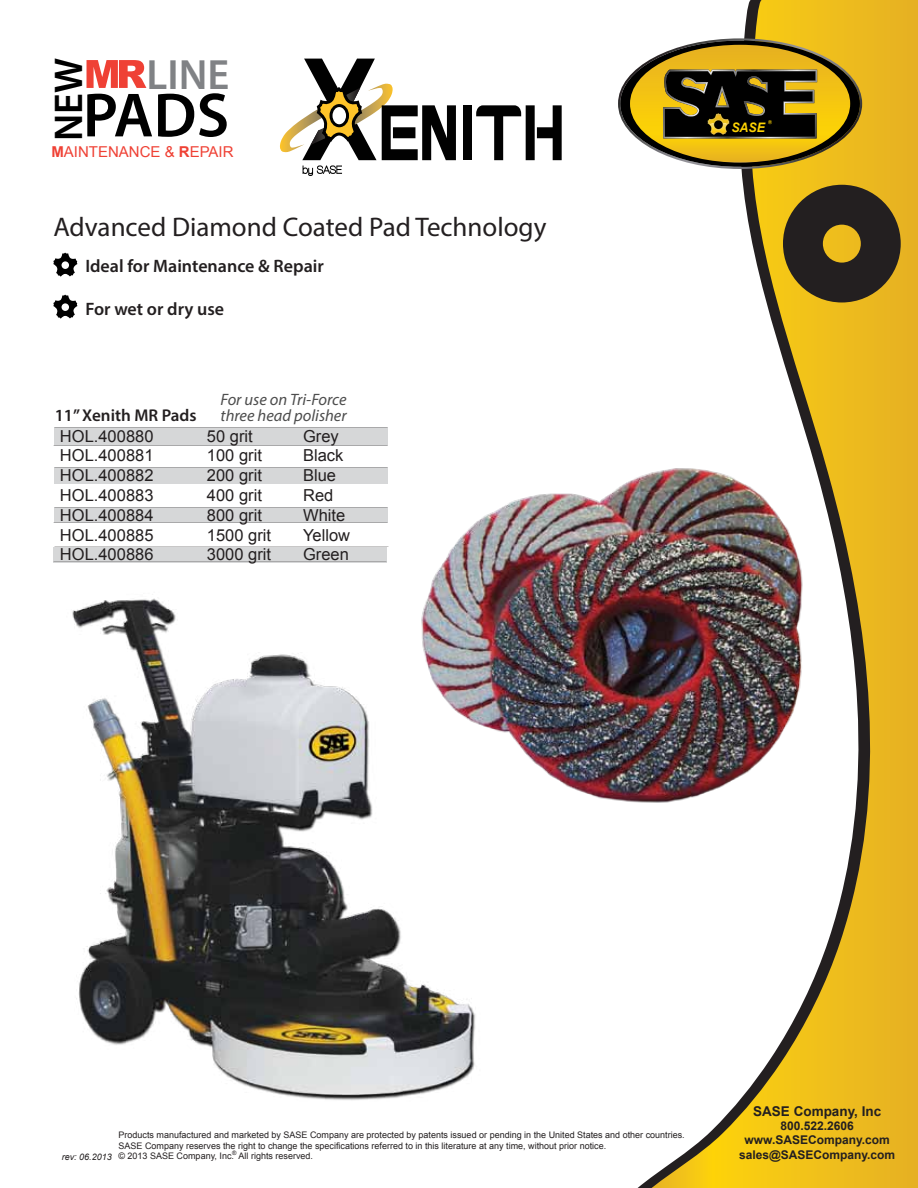
<style>
.page{position:relative;width:918px;height:1188px;background:#fff}
.page>*{position:absolute;margin:0;border:0;box-sizing:border-box;transform-origin:0 0}
.t1{font:600 63px "Myriad Pro";color:#000}
.t2{font:600 42.45px "Myriad Pro";color:#808285}
.t3{font:600 40.35px "Myriad Pro";color:#000}
.t4{font:27px "Myriad Pro";color:#231f20}
.t5{font:600 18px "Myriad Pro";color:#231f20}
.t6{font:600 17.1px "Myriad Pro";color:#231f20}
.t7{font:16.5px/19.8px "Arial";color:#231f20}
.t8{font:italic 16.5px/16.5px "Myriad Pro";color:#4d4d4d}
.t9{font:15px "Arial";color:#ef4135}
.t10{font:700 13.5px "Arial";color:#231f20}
.t11{font:italic 700 13.05px "Arial";color:#fed303;scale:.94 1}
.t12{font:700 12px/14.4px "Arial";color:#231f20;text-align:center}
.t13{font:9px "Arial";color:#231f20}
.t14{font:6px "Arial";color:#231f20}
.s1{font-weight:700}
.s2{font-style:italic}
</style>
<div class="page">
<div style="left:53px;top:547px;width:334px;height:16px;background:#d6d7d8"></div>
<div style="left:54px;top:467px;width:333px;height:17px;background:#d6d7d8"></div>
<div style="left:54px;top:428px;width:333px;height:18px;background:#d6d7d8"></div>
<div style="left:54px;top:507px;width:333px;height:16px;background:#d6d7d8"></div>
<svg style="left:652px;top:0;width:266px;height:1188px"></svg>
<img style="left:618px;top:38px;width:244px;height:131px">
<svg style="left:620px;top:41px;width:240px;height:126px"></svg>
<svg style="left:53px;top:253px;width:24px;height:24px"></svg>
<svg style="left:53px;top:295px;width:24px;height:24px"></svg>
<svg style="left:783px;top:185px;width:118px;height:117px"></svg>
<div style="left:463px;top:105px;width:9px;height:55px;background:#010101"></div>
<svg style="left:476px;top:105px;width:86px;height:55px"></svg>
<svg style="left:280px;top:59px;width:176px;height:117px"></svg>
<svg style="left:87px;top:60px;width:59px;height:28px"></svg>
<img style="left:431px;top:466px;width:393px;height:341px">
<img style="left:72px;top:584px;width:414px;height:516px">
<h3 class="t3" style="left:43px;top:141px;width:85px;rotate:-90deg">NEW</h3>
<h2 class="t2" style="left:147px;top:48px;width:84px">LINE</h2>
<h1 class="t1" style="left:83px;top:75px;width:148px">PADS</h1>
<h3 class="t9" style="left:51px;top:142px;width:184px"><span class="s1">M</span>AINTENANCE &amp; <span class="s1">R</span>EPAIR</h3>
<h3 class="t4" style="left:53px;top:210px;width:495px">Advanced Diamond Coated Pad Technology</h3>
<h3 class="t5" style="left:85px;top:255px;width:240px">Ideal for Maintenance &amp; Repair</h3>
<h3 class="t5" style="left:85px;top:298px;width:140px">For wet or dry use</h3>
<h3 class="t6" style="left:55px;top:405px;width:143px">11” Xenith MR Pads</h3>
<h3 class="t7" style="left:60px;top:426px;width:95px;text-align:justify">HOL.400880<br>HOL.400881<br>HOL.400882<br>HOL.400883<br>HOL.400884<br>HOL.400885<br>HOL.400886</h3>
<h3 class="t8" style="left:221px;top:391px;width:128px">For use on Tri-Force three head polisher</h3>
<h3 class="t7" style="left:207px;top:426px;width:66px">50 grit<br>100 grit<br>200 grit<br>400 grit<br>800 grit<br>1500 grit<br>3000 grit</h3>
<h3 class="t7" style="left:303px;top:426px;width:49px">Grey<br>Black<br>Blue<br>Red<br>White<br>Yellow<br>Green</h3>
<h3 class="t11" style="left:731px;top:119px;width:37px">SASE</h3>
<h3 class="t10" style="left:753px;top:1102px;width:130px">SASE Company, Inc</h3>
<h3 class="t12" style="left:745px;top:1119px;width:147px">800.522.2606 www.SASECompany.com</h3>
<p class="t13" style="left:118px;top:1129px;width:568px">Products manufactured and marketed by SASE Company are protected by patents issued or pending in the United States and other countries.</p>
<p class="t13" style="left:118px;top:1139px;width:489px">SASE Company reserves the right to change the specifications referred to in this literature at any time, without prior notice.</p>
<p class="t13" style="left:62px;top:1150px;width:253px"><span class="s2">rev: 06.2013</span> © 2013 SASE Company, Inc. All rights reserved.</p>
<p class="t14" style="left:232px;top:1149px;width:6px">®</p>
<h3 class="t12" style="left:739px;top:1148px;width:158px">sales@SASECompany.com</h3>
</div>
